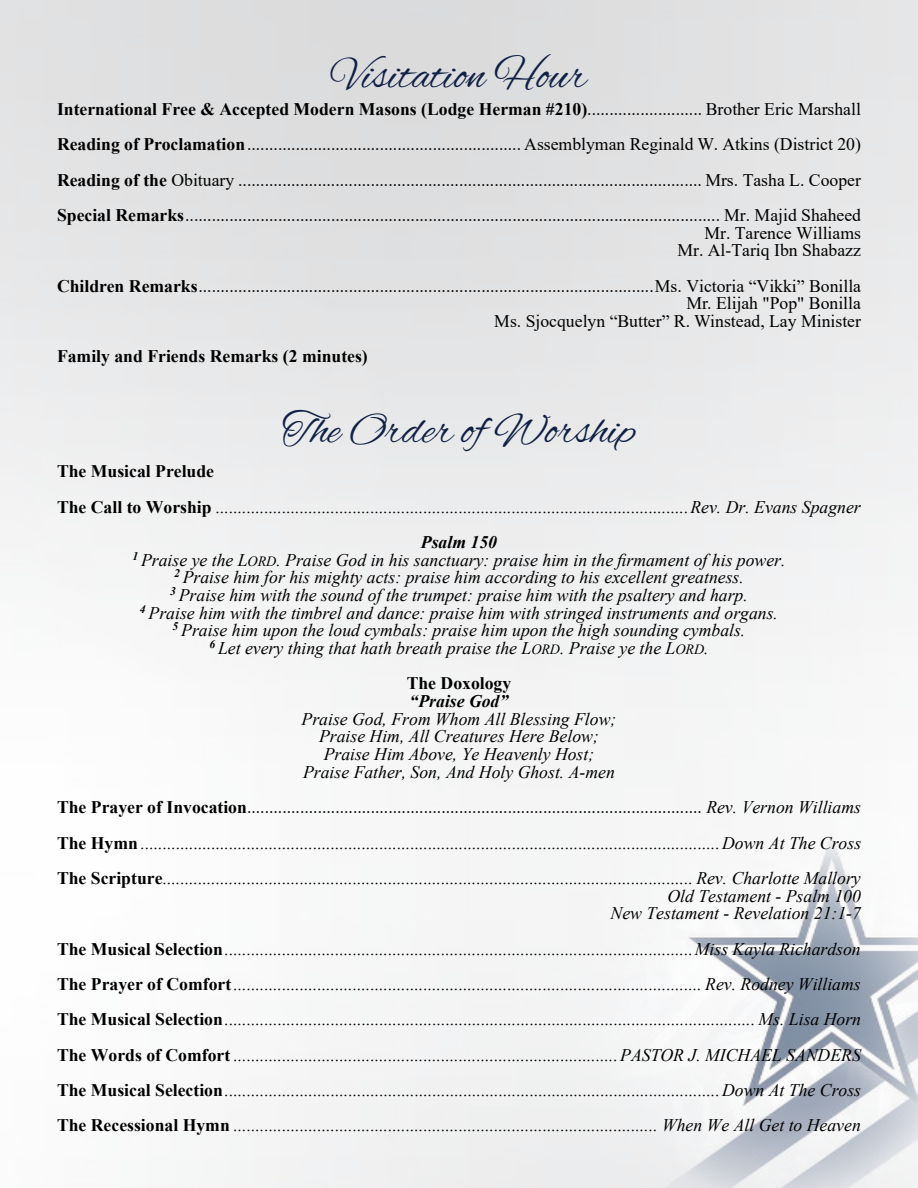
<style>
.page{position:relative;width:918px;height:1188px;background:#fff}
.page>*{position:absolute;margin:0;border:0;box-sizing:border-box;transform-origin:0 0}
.t1{font:45px "Alex Brush";color:#102046}
.t2{font:italic 17.7px/17.7px "Times New Roman";color:#000;text-align:center}
.t3{font:17.7px/35.4px "Times New Roman";color:#000;text-align:right}
.t4{font:700 17.7px "Times New Roman";color:#000}
.t5{font:italic 700 17.7px "Times New Roman";color:#000}
.s1{font-weight:700}
.s2{font-weight:700;font-style:normal}
.s3{font-size:14.1px}
.s4{font-style:normal}
</style>
<div class="page">
<img style="left:0;top:0;width:918px;height:1188px">
<h1 class="t1" style="left:332px;top:50px;width:256px">Visitation Hour</h1>
<p class="t3" style="left:57px;top:93px;width:806px;text-align:justify"><span class="s1">International Free &amp; Accepted Modern Masons (Lodge Herman #210)</span>.......................... Brother Eric Marshall <span class="s1">Reading of Proclamation</span>.............................................................. Assemblyman Reginald W. Atkins (District 20)<br><span class="s1">Reading of the</span> Obituary ......................................................................................................... Mrs. Tasha L. Cooper <span class="s1">Special Remarks</span>......................................................................................................................... Mr. Majid Shaheed</p>
<p class="t3" style="left:677px;top:226px;width:185px;line-height:17.7px">Mr. Tarence Williams<br>Mr. Al-Tariq Ibn Shabazz</p>
<p class="t3" style="left:57px;top:279px;width:806px;line-height:17.7px"><span class="s1">Children Remarks</span>.......................................................................................................Ms. Victoria “Vikki” Bonilla<br>Mr. Elĳah "Pop" Bonilla<br>Ms. Sjocquelyn “Butter” R. Winstead, Lay Minister</p>
<p class="t4" style="left:57px;top:350px;width:312px">Family and Friends Remarks (2 minutes)</p>
<h1 class="t1" style="left:282px;top:405px;width:355px">The Order of Worship</h1>
<p class="t4" style="left:57px;top:465px;width:159px">The Musical Prelude</p>
<p class="t2" style="left:57px;top:500px;width:805px"><span class="s2">The Call to Worship</span> ...........................................................................................................Rev. Dr. Evans Spagner</p>
<p class="t5" style="left:421px;top:536px;width:78px">Psalm 150</p>
<p class="t2" style="left:132px;top:553px;width:655px"><sup>1</sup> Praise ye the L<span class="s3">ORD</span>. Praise God in his sanctuary: praise him in the firmament of his power.<br><sup>2</sup> Praise him for his mighty acts: praise him according to his excellent greatness.<br><sup>3</sup> Praise him with the sound of the trumpet: praise him with the psaltery and harp.<br><sup>4</sup> Praise him with the timbrel and dance: praise him with stringed instruments and organs.<br><sup>5</sup> Praise him upon the loud cymbals: praise him upon the high sounding cymbals.<br><sup>6</sup> Let every thing that hath breath praise the L<span class="s3">ORD</span>. Praise ye the L<span class="s3">ORD</span>.</p>
<p class="t4" style="left:407px;top:677px;width:106px">The Doxology</p>
<p class="t5" style="left:410px;top:695px;width:100px">“Praise God”</p>
<p class="t2" style="left:302px;top:712px;width:316px">Praise God, From Whom All Blessing Flow; Praise Him, All Creatures Here Below; Praise Him Above, Ye Heavenly Host; Praise Father, Son, And Holy Ghost. A-men</p>
<p class="t2" style="left:57px;top:791px;width:806px;line-height:35.4px;text-align:justify"><span class="s2">The Prayer of Invocation</span><span class="s4">.......................................................................................................</span> Rev. Vernon Williams <span class="s2">The Hymn</span> ...................................................................................................................................Down At The Cross <span class="s2">The Scripture</span>........................................................................................................................ Rev. Charlotte Mallory</p>
<p class="t2" style="left:611px;top:888px;width:252px;text-align:right">Old Testament - Psalm 100<br>New Testament - Revelation 21:1-7</p>
<p class="t2" style="left:57px;top:933px;width:806px;line-height:35.4px;text-align:justify"><span class="s2">The Musical Selection</span>..........................................................................................................Miss Kayla Richardson <span class="s2">The Prayer of Comfort</span>.......................................................................................................... Rev. Rodney Williams <span class="s2">The Musical Selection</span>........................................................................................................................ Ms. Lisa Horn <span class="s2">The Words of Comfort</span> ....................................................................................... PASTOR J. MICHAEL SANDERS <span class="s2">The Musical Selection</span>................................................................................................................Down At The Cross <span class="s2">The Recessional Hymn</span> ................................................................................................ When We All Get to Heaven</p>
</div>
